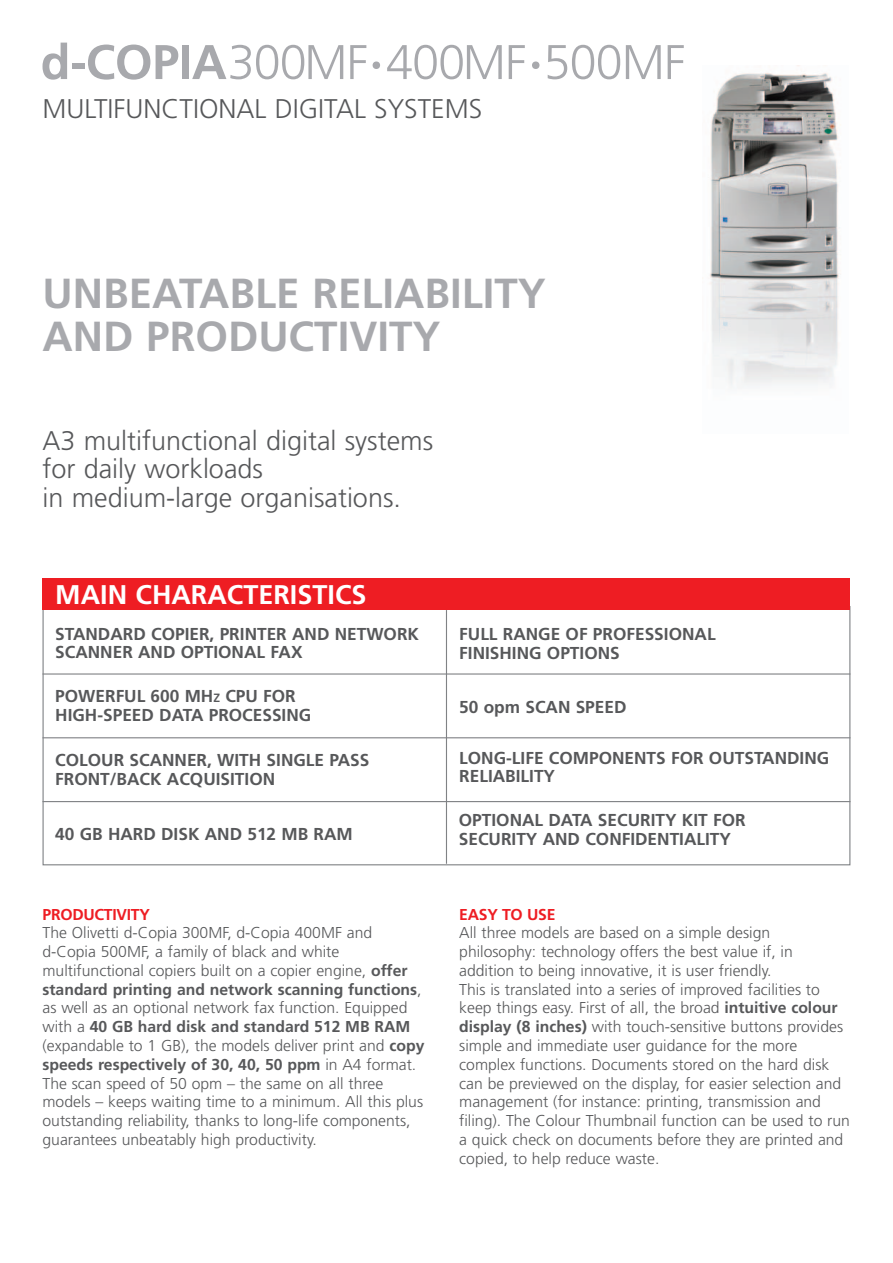
<style>
.page{position:relative;width:893px;height:1263px;background:#fff}
.page>*{position:absolute;margin:0;border:0;box-sizing:border-box;transform-origin:0 0}
.t1{font:700 42px/42.8px "Frutiger";color:#a8a9ad}
.t2{font:300 27px/28.5px "Frutiger";color:#57585a}
.t3{font:700 27px "Frutiger";color:#fff}
.t4{font:700 17.25px/18.8px "Frutiger";color:#57585a}
.t5{font:300 15.75px/18.8px "Frutiger";color:#57585a}
.t6{font:700 15.75px "Frutiger";letter-spacing:-.015em;color:#ee1d23}
.s1{font-size:12px}
.s2{font-weight:700}
</style>
<div class="page">
<svg style="left:43px;top:43px;width:24px;height:37px"></svg>
<div style="left:72px;top:63px;width:12px;height:6px;background:#a8a9ad"></div>
<svg style="left:88px;top:45px;width:62px;height:35px"></svg>
<svg style="left:156px;top:45px;width:22px;height:34px"></svg>
<div style="left:182px;top:45px;width:7px;height:34px;background:#a8a9ad"></div>
<svg style="left:192px;top:45px;width:151px;height:34px"></svg>
<svg style="left:350px;top:45px;width:16px;height:34px"></svg>
<div style="left:373px;top:62px;width:7px;height:7px;background:#a8a9ad;border-radius:50%"></div>
<svg style="left:387px;top:45px;width:115px;height:34px"></svg>
<svg style="left:509px;top:45px;width:16px;height:34px"></svg>
<div style="left:532px;top:62px;width:7px;height:7px;background:#a8a9ad;border-radius:50%"></div>
<svg style="left:548px;top:45px;width:72px;height:34px"></svg>
<svg style="left:626px;top:45px;width:35px;height:34px"></svg>
<svg style="left:668px;top:45px;width:16px;height:34px"></svg>
<img style="left:710px;top:73px;width:129px;height:314px">
<hr style="left:43px;top:673px;width:807px;height:1px;background:#808285">
<hr style="left:43px;top:737px;width:807px;height:1px;background:#808285">
<hr style="left:446px;top:610px;width:1px;height:254px;background:#808285">
<div style="left:43px;top:578px;width:807px;height:32px;background:#ee1d23"></div>
<hr style="left:43px;top:801px;width:807px;height:1px;background:#808285">
<h2 class="t2" style="left:43px;top:97px;width:441px">MULTIFUNCTIONAL DIGITAL SYSTEMS</h2>
<h1 class="t1" style="left:43px;top:275px;width:505px">UNBEATABLE RELIABILITY<br>AND PRODUCTIVITY</h1>
<h2 class="t2" style="left:43px;top:428px;width:392px">A3 multifunctional digital systems for daily workloads<br>in medium-large organisations.</h2>
<h2 class="t3" style="left:55px;top:584px;width:313px">MAIN CHARACTERISTICS</h2>
<p class="t4" style="left:55px;top:625px;width:365px">STANDARD COPIER, PRINTER AND NETWORK<br>SCANNER AND OPTIONAL FAX</p>
<p class="t4" style="left:55px;top:688px;width:258px">POWERFUL 600 MH<span class="s1">Z</span> CPU FOR<br>HIGH-SPEED DATA PROCESSING</p>
<p class="t4" style="left:55px;top:752px;width:316px">COLOUR SCANNER, WITH SINGLE PASS<br>FRONT/BACK ACQUISITION</p>
<p class="t4" style="left:459px;top:626px;width:258px">FULL RANGE OF PROFESSIONAL<br>FINISHING OPTIONS</p>
<p class="t4" style="left:459px;top:699px;width:169px">50 opm SCAN SPEED</p>
<p class="t4" style="left:459px;top:750px;width:372px">LONG-LIFE COMPONENTS FOR OUTSTANDING<br>RELIABILITY</p>
<p class="t4" style="left:459px;top:812px;width:288px">OPTIONAL DATA SECURITY KIT FOR</p>
<p class="t4" style="left:55px;top:825px;width:299px">40 GB HARD DISK AND 512 MB RAM</p>
<p class="t4" style="left:459px;top:831px;width:274px">SECURITY AND CONFIDENTIALITY</p>
<p class="t6" style="left:43px;top:908px;width:109px">PRODUCTIVITY</p>
<p class="t5" style="left:43px;top:925px;width:383px">The Olivetti d-Copia 300MF, d-Copia 400MF and d-Copia 500MF, a family of black and white multifunctional copiers built on a copier engine, <span class="s2">offer standard printing and network scanning functions</span>, as well as an optional network fax function. Equipped with a <span class="s2">40 GB hard disk and standard 512 MB RAM </span>(expandable to 1 GB), the models deliver print and <span class="s2">copy speeds respectively of 30, 40, 50 ppm</span> in A4 format.<br>The scan speed of 50 opm – the same on all three models – keeps waiting time to a minimum. All this plus outstanding reliability, thanks to long-life components, guarantees unbeatably high productivity.</p>
<p class="t6" style="left:459px;top:908px;width:98px">EASY TO USE</p>
<p class="t5" style="left:459px;top:925px;width:392px">All three models are based on a simple design philosophy: technology offers the best value if, in addition to being innovative, it is user friendly.<br>This is translated into a series of improved facilities to keep things easy. First of all, the broad <span class="s2">intuitive colour display (8 inches)</span> with touch-sensitive buttons provides simple and immediate user guidance for the more complex functions. Documents stored on the hard disk can be previewed on the display, for easier selection and management (for instance: printing, transmission and filing). The Colour Thumbnail function can be used to run a quick check on documents before they are printed and copied, to help reduce waste.</p>
</div>
